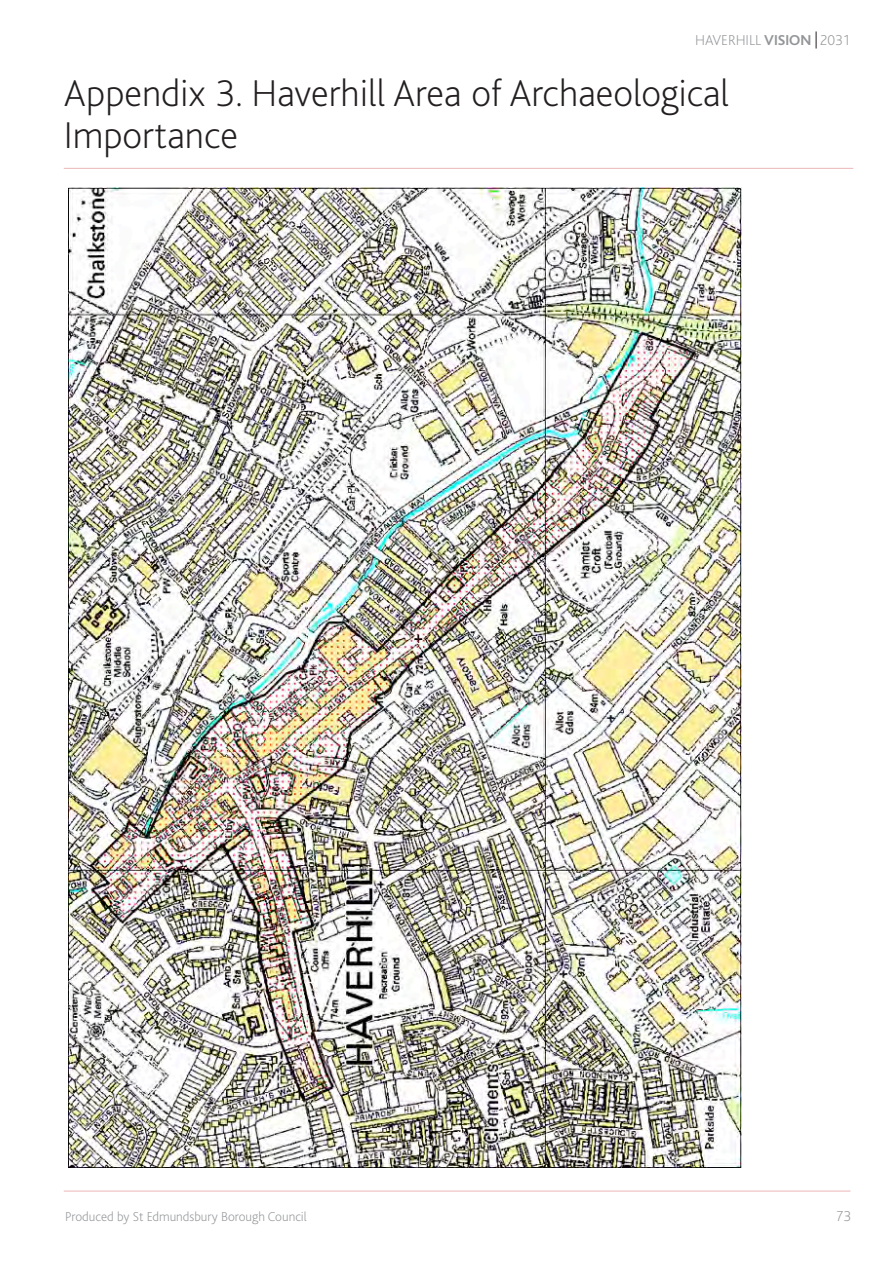
<style>
.page{position:relative;width:893px;height:1263px;background:#fff}
.page>*{position:absolute;margin:0;border:0;box-sizing:border-box;transform-origin:0 0}
.main_head{font:200 39px/42px "Bliss";color:#231f20}
.body_text{font:200 15px "Bliss";color:#939598}
.body_text-2{font:200 13.5px "Bliss";color:#939598}
.s1{font-weight:700}
</style>
<div class="page">
<hr style="left:64px;top:1191px;width:786px;height:1px;background:#ebb5b8">
<svg style="left:816px;top:31px;width:1px;height:18px"></svg>
<hr style="left:64px;top:168px;width:789px;height:1px;background:#ebb5b8">
<img style="left:69px;top:187px;width:672px;height:980px">
<p class="body_text" style="left:695px;top:32px;width:157px">HAVERHILL <span class="s1">VISION</span> 2031</p>
<p class="main_head" style="left:64px;top:73px;width:667px">Appendix 3. Haverhill Area of Archaeological<br>Importance</p>
<p class="body_text-2" style="left:65px;top:1209px;width:243px">Produced by St Edmundsbury Borough Council</p>
<p class="body_text" style="left:836px;top:1208px;width:17px">73</p>
</div>
